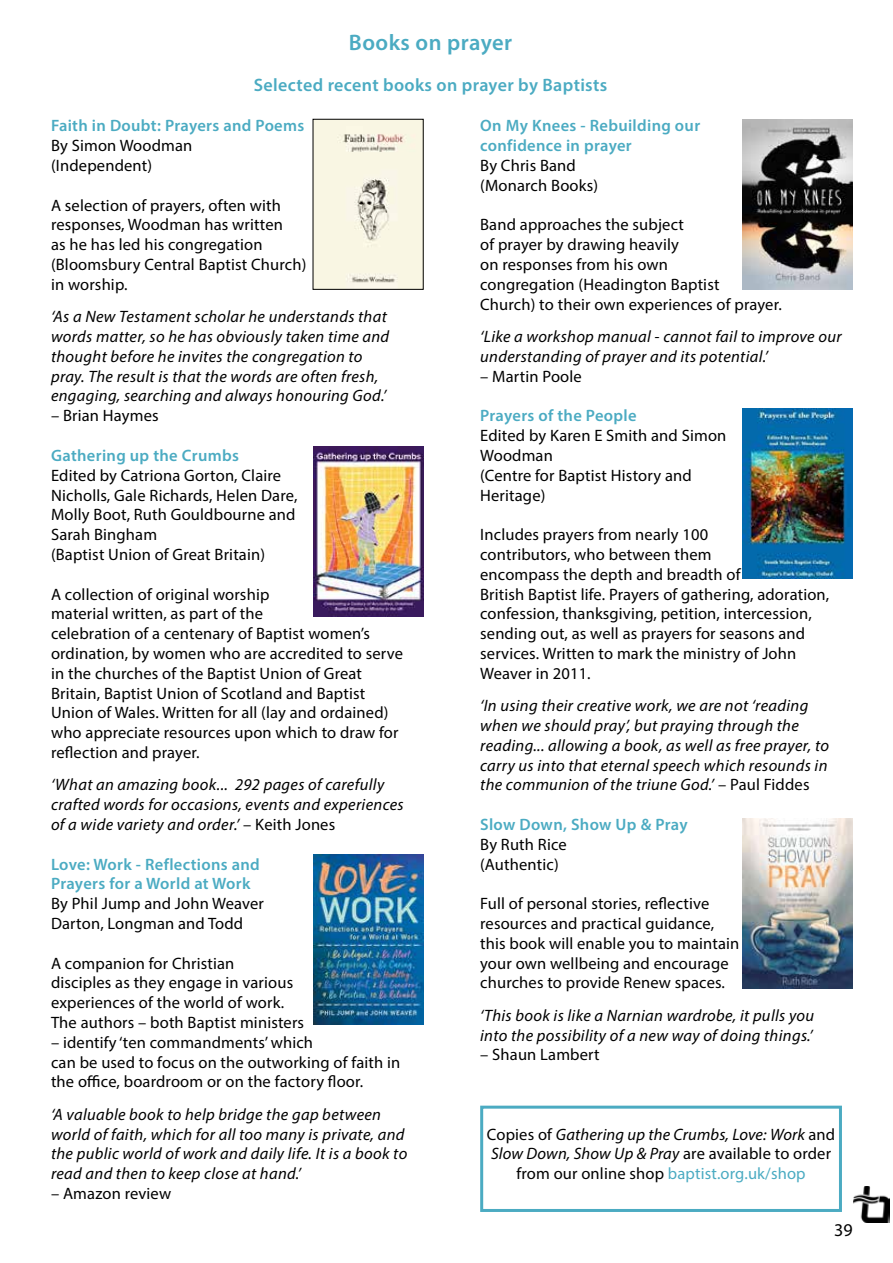
<style>
.page{position:relative;width:893px;height:1263px;background:#fff}
.page>*{position:absolute;margin:0;border:0;box-sizing:border-box;transform-origin:0 0}
.t1{font:600 22.5px "Myriad Pro";letter-spacing:.02em;color:#4babc2}
.t2{font:600 18px "Myriad Pro";letter-spacing:.02em;color:#4babc2}
.t3{font:18px "Myriad Pro";color:#000}
.t4{font:16.5px/19.8px "Myriad Pro";letter-spacing:.01em;color:#000}
.t5{font:italic 16.5px/19.8px "Myriad Pro";letter-spacing:.02em;color:#000}
.t6{font:600 16.5px/19.8px "Myriad Pro";letter-spacing:.02em;color:#4babc2}
.s1{font-style:normal}
.s2{font-style:normal;color:#4babc2}
</style>
<div class="page">
<img style="left:313px;top:446px;width:110px;height:171px">
<img style="left:315px;top:121px;width:106px;height:167px">
<div style="left:313px;top:119px;width:110px;height:171px;border:1px solid #000"></div>
<img style="left:742px;top:408px;width:111px;height:170px">
<img style="left:742px;top:119px;width:111px;height:170px">
<img style="left:742px;top:818px;width:111px;height:171px">
<img style="left:313px;top:855px;width:110px;height:170px">
<div style="left:480px;top:1106px;width:362px;height:106px;border:3px solid #4babc2"></div>
<img style="left:853px;top:1186px;width:36px;height:36px">
<h1 class="t1" style="left:349px;top:28px;width:165px">Books on prayer</h1>
<p class="t2" style="left:254px;top:74px;width:355px">Selected recent books on prayer by Baptists</p>
<p class="t6" style="left:51px;top:116px;width:255px">Faith in Doubt: Prayers and Poems</p>
<p class="t4" style="left:51px;top:136px;width:143px">By Simon Woodman (Independent)</p>
<p class="t4" style="left:51px;top:195px;width:257px">A selection of prayers, often with responses, Woodman has written<br>as he has led his congregation (Bloomsbury Central Baptist Church) in worship.</p>
<p class="t5" style="left:51px;top:307px;width:340px">‘As a New Testament scholar he understands that words matter, so he has obviously taken time and thought before he invites the congregation to pray. The result is that the words are often fresh, engaging, searching and always honouring God.’</p>
<p class="t4" style="left:51px;top:406px;width:109px">– Brian Haymes</p>
<p class="t6" style="left:51px;top:445px;width:189px">Gathering up the Crumbs</p>
<p class="t4" style="left:51px;top:465px;width:248px">Edited by Catriona Gorton, Claire<br>Nicholls, Gale Richards, Helen Dare,<br>Molly Boot, Ruth Gouldbourne and<br>Sarah Bingham<br>(Baptist Union of Great Britain)</p>
<p class="t4" style="left:51px;top:584px;width:354px">A collection of original worship<br>material written, as part of the<br>celebration of a centenary of Baptist women’s ordination, by women who are accredited to serve in the churches of the Baptist Union of Great Britain, Baptist Union of Scotland and Baptist Union of Wales. Written for all (lay and ordained) who appreciate resources upon which to draw for reflection and prayer.</p>
<p class="t5" style="left:51px;top:775px;width:354px">‘What an amazing book... 292 pages of carefully crafted words for occasions, events and experiences of a wide variety and order.’ <span class="s1">– Keith Jones</span></p>
<p class="t6" style="left:51px;top:854px;width:210px">Love: Work - Reflections and<br>Prayers for a World at Work</p>
<p class="t4" style="left:51px;top:893px;width:214px">By Phil Jump and John Weaver<br>Darton, Longman and Todd</p>
<p class="t4" style="left:51px;top:953px;width:255px">A companion for Christian<br>disciples as they engage in various experiences of the world of work.<br>The authors – both Baptist ministers</p>
<p class="t4" style="left:51px;top:1032px;width:351px">– identify ‘ten commandments’ which<br>can be used to focus on the outworking of faith in the office, boardroom or on the factory floor.</p>
<p class="t5" style="left:51px;top:1104px;width:358px">‘A valuable book to help bridge the gap between world of faith, which for all too many is private, and the public world of work and daily life. It is a book to read and then to keep close at hand.’</p>
<p class="t4" style="left:51px;top:1183px;width:122px">– Amazon review</p>
<p class="t6" style="left:480px;top:116px;width:221px">On My Knees - Rebuilding our confidence in prayer</p>
<p class="t4" style="left:480px;top:155px;width:119px">By Chris Band (Monarch Books)</p>
<p class="t4" style="left:480px;top:215px;width:303px">Band approaches the subject<br>of prayer by drawing heavily<br>on responses from his own<br>congregation (Headington Baptist<br>Church) to their own experiences of prayer.</p>
<p class="t5" style="left:480px;top:326px;width:363px">‘Like a workshop manual - cannot fail to improve our understanding of prayer and its potential.’</p>
<p class="t4" style="left:480px;top:366px;width:103px">– Martin Poole</p>
<p class="t6" style="left:480px;top:405px;width:158px">Prayers of the People</p>
<p class="t4" style="left:480px;top:425px;width:248px">Edited by Karen E Smith and Simon<br>Woodman<br>(Centre for Baptist History and<br>Heritage)</p>
<p class="t4" style="left:480px;top:524px;width:351px">Includes prayers from nearly 100<br>contributors, who between them<br>encompass the depth and breadth of<br>British Baptist life. Prayers of gathering, adoration, confession, thanksgiving, petition, intercession, sending out, as well as prayers for seasons and services. Written to mark the ministry of John Weaver in 2011.</p>
<p class="t5" style="left:480px;top:695px;width:350px">‘In using their creative work, we are not ‘reading when we should pray’, but praying through the reading... allowing a book, as well as free prayer, to carry us into that eternal speech which resounds in the communion of the triune God.’ <span class="s1">– Paul Fiddes</span></p>
<p class="t6" style="left:480px;top:814px;width:209px">Slow Down, Show Up &amp; Pray</p>
<p class="t4" style="left:480px;top:834px;width:88px">By Ruth Rice (Authentic)</p>
<p class="t4" style="left:480px;top:893px;width:261px">Full of personal stories, reflective resources and practical guidance, this book will enable you to maintain your own wellbeing and encourage churches to provide Renew spaces.</p>
<p class="t5" style="left:480px;top:1005px;width:335px">‘This book is like a Narnian wardrobe, it pulls you into the possibility of a new way of doing things.’</p>
<p class="t4" style="left:480px;top:1045px;width:121px">– Shaun Lambert</p>
<p class="t5" style="left:487px;top:1124px;width:350px;text-align:center"><span class="s1">Copies of</span> Gathering up the Crumbs, Love: Work <span class="s1">and<br></span>Slow Down, Show Up &amp; Pray <span class="s1">are available to order from our online shop</span> <span class="s2">baptist.org.uk/shop</span></p>
<p class="t3" style="left:834px;top:1219px;width:20px">39</p>
</div>
